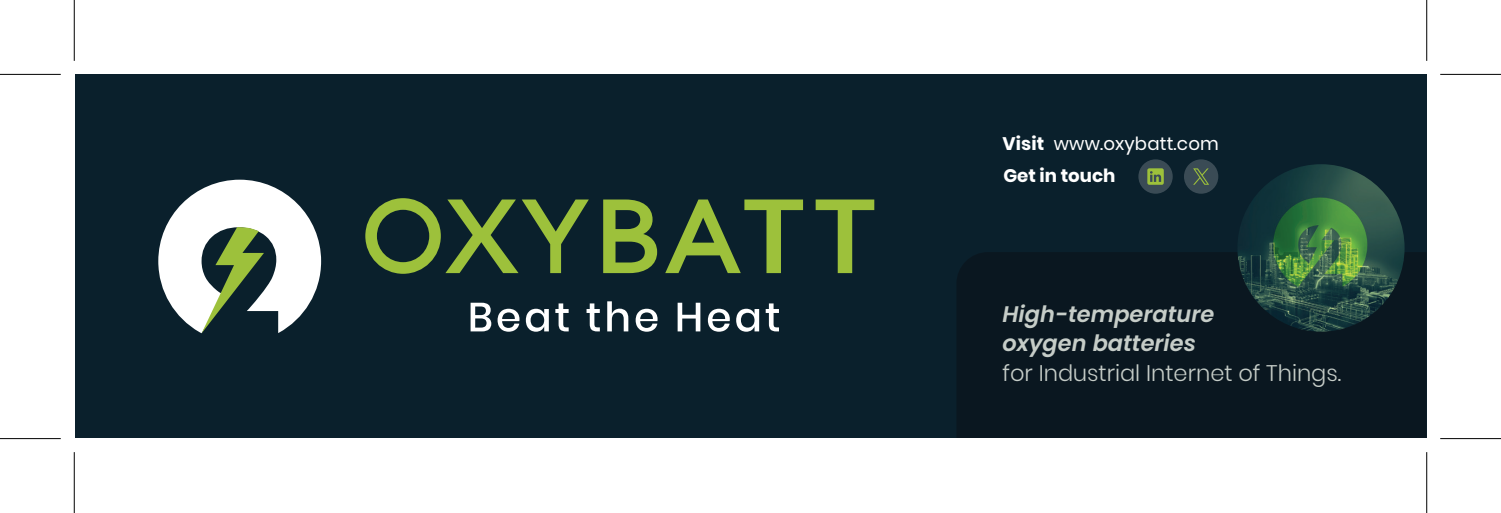
<style>
.page{position:relative;width:1501px;height:513px;background:#fff}
.page>*{position:absolute;margin:0;border:0;box-sizing:border-box;transform-origin:0 0}
.t1{font:italic 600 22.5px/29.2px "Poppins";color:#c6cdc8}
.t2{font:300 22.5px "Poppins";color:#c6cdc8}
.t3{font:700 18.22px/31.9px "Poppins";color:#fff}
.s1{font-weight:400}
</style>
<div class="page">
<div style="left:75px;top:74px;width:1351px;height:363px;background:#0a202c"></div>
<div style="left:957px;top:252px;width:469px;height:185px;background:#0a1720"></div>
<svg style="left:603px;top:199px;width:54px;height:74px"></svg>
<svg style="left:815px;top:199px;width:59px;height:74px"></svg>
<svg style="left:665px;top:199px;width:138px;height:74px"></svg>
<svg style="left:365px;top:198px;width:224px;height:75px"></svg>
<svg style="left:470px;top:302px;width:21px;height:29px"></svg>
<svg style="left:497px;top:308px;width:22px;height:23px"></svg>
<svg style="left:526px;top:308px;width:23px;height:23px"></svg>
<svg style="left:555px;top:303px;width:14px;height:28px"></svg>
<svg style="left:586px;top:303px;width:14px;height:28px"></svg>
<svg style="left:607px;top:301px;width:21px;height:30px"></svg>
<svg style="left:635px;top:308px;width:22px;height:23px"></svg>
<svg style="left:677px;top:302px;width:23px;height:29px"></svg>
<svg style="left:708px;top:308px;width:22px;height:23px"></svg>
<svg style="left:736px;top:308px;width:23px;height:23px"></svg>
<svg style="left:766px;top:303px;width:13px;height:28px"></svg>
<svg style="left:158px;top:179px;width:163px;height:154px"></svg>
<svg style="left:1138px;top:159px;width:34px;height:34px"></svg>
<svg style="left:1147px;top:168px;width:16px;height:16px"></svg>
<div style="left:1184px;top:159px;width:34px;height:34px;background:#3a4b55;border-radius:50%"></div>
<svg style="left:1193px;top:168px;width:16px;height:16px"></svg>
<img style="left:1237px;top:164px;width:167px;height:167px;border-radius:84px">
<hr style="left:0;top:74px;width:61px;height:1px;background:#000">
<hr style="left:1440px;top:74px;width:61px;height:1px;background:#000">
<hr style="left:0;top:437px;width:61px;height:1px;background:#000">
<hr style="left:1440px;top:437px;width:61px;height:1px;background:#000">
<hr style="left:74px;top:0;width:1px;height:61px;background:#000">
<hr style="left:74px;top:451px;width:1px;height:61px;background:#000">
<hr style="left:1426px;top:0;width:1px;height:61px;background:#000">
<hr style="left:1426px;top:451px;width:1px;height:61px;background:#000">
<p class="t3" style="left:1002px;top:127px;width:218px">Visit <span class="s1">www.oxybatt.com<br></span>Get in touch</p>
<p class="t1" style="left:1002px;top:299px;width:213px">High-temperature oxygen batteries</p>
<p class="t2" style="left:1002px;top:359px;width:340px">for Industrial Internet of Things.</p>
</div>
